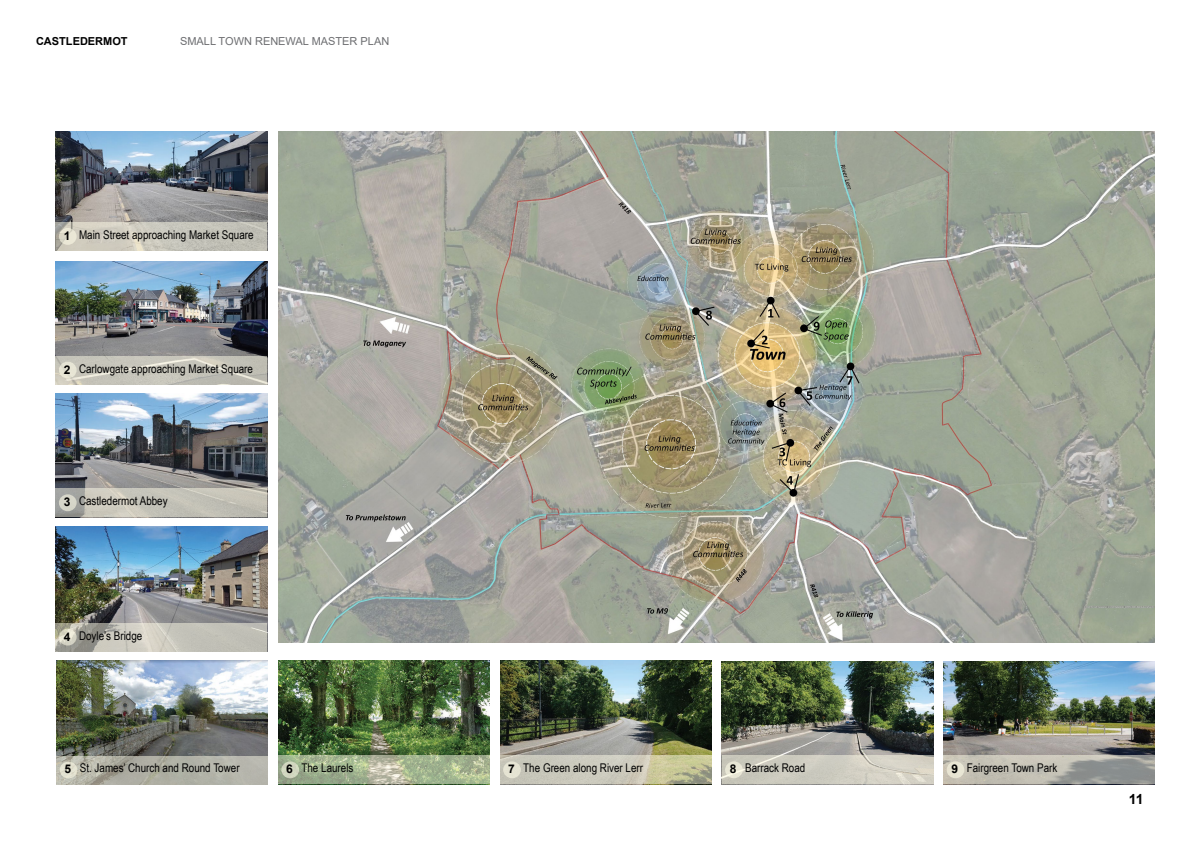
<style>
.page{position:relative;width:1191px;height:842px;background:#fff}
.page>*{position:absolute;margin:0;border:0;box-sizing:border-box;transform-origin:0 0}
.t1{font:700 14px "Arial";color:#000}
.t2{font:12px "Arial Narrow";color:#000}
.t3{font:700 12px "Arial";color:#000}
.t4{font:11px "Arial";color:#6d6e71}
.t5{font:700 11px "Arial";color:#000}
</style>
<div class="page">
<img style="left:279px;top:132px;width:875px;height:510px">
<img style="left:56px;top:132px;width:211px;height:90px">
<svg style="left:56px;top:222px;width:211px;height:29px;background:#c8c5ba"></svg>
<svg style="left:59px;top:228px;width:18px;height:17px"></svg>
<img style="left:56px;top:261px;width:211px;height:95px">
<svg style="left:56px;top:356px;width:211px;height:28px;background:#c7c5ba"></svg>
<div style="left:59px;top:362px;width:18px;height:16px;background:#e7e5d4;border-radius:50%"></div>
<img style="left:56px;top:394px;width:211px;height:94px">
<svg style="left:56px;top:488px;width:211px;height:29px;background:#c2c0b5"></svg>
<div style="left:59px;top:494px;width:18px;height:17px;background:#d6d6ca;border-radius:50%"></div>
<img style="left:56px;top:527px;width:211px;height:96px">
<svg style="left:56px;top:623px;width:211px;height:28px;background:#bfbdb3"></svg>
<svg style="left:59px;top:629px;width:18px;height:16px"></svg>
<img style="left:56px;top:661px;width:212px;height:123px">
<svg style="left:57px;top:756px;width:211px;height:28px;background:#b1b1a5"></svg>
<svg style="left:60px;top:761px;width:17px;height:17px"></svg>
<img style="left:278px;top:661px;width:211px;height:95px">
<svg style="left:278px;top:756px;width:211px;height:28px;background:#a8b694"></svg>
<div style="left:281px;top:761px;width:18px;height:17px;background:#d1d6bf;border-radius:50%"></div>
<img style="left:500px;top:661px;width:211px;height:95px">
<svg style="left:500px;top:756px;width:211px;height:28px;background:#c7c5af"></svg>
<div style="left:503px;top:761px;width:18px;height:17px;background:#e6e4d3;border-radius:50%"></div>
<img style="left:722px;top:661px;width:211px;height:95px">
<svg style="left:722px;top:756px;width:211px;height:28px;background:#d0cdc1"></svg>
<svg style="left:725px;top:761px;width:18px;height:17px"></svg>
<img style="left:943px;top:661px;width:212px;height:123px">
<svg style="left:943px;top:756px;width:211px;height:28px;background:#afafa7"></svg>
<div style="left:946px;top:761px;width:18px;height:17px;background:#e8e5d3;border-radius:50%"></div>
<p class="t5" style="left:36px;top:33px;width:93px">CASTLEDERMOT</p>
<p class="t4" style="left:180px;top:33px;width:211px">SMALL TOWN RENEWAL MASTER PLAN</p>
<p class="t3" style="left:64px;top:227px;width:8px">1</p>
<p class="t2" style="left:79px;top:226px;width:176px">Main Street approaching Market Square</p>
<p class="t3" style="left:64px;top:361px;width:8px">2</p>
<p class="t2" style="left:79px;top:359px;width:175px">Carlowgate approaching Market Square</p>
<p class="t3" style="left:64px;top:494px;width:8px">3</p>
<p class="t2" style="left:79px;top:492px;width:90px">Castledermot Abbey</p>
<p class="t3" style="left:64px;top:628px;width:8px">4</p>
<p class="t2" style="left:79px;top:626px;width:65px">Doyle’s Bridge</p>
<p class="t3" style="left:65px;top:761px;width:8px">5</p>
<p class="t2" style="left:80px;top:759px;width:161px">St. James’ Church and Round Tower</p>
<p class="t3" style="left:286px;top:761px;width:8px">6</p>
<p class="t2" style="left:301px;top:759px;width:53px">The Laurels</p>
<p class="t3" style="left:508px;top:761px;width:8px">7</p>
<p class="t2" style="left:523px;top:759px;width:121px">The Green along River Lerr</p>
<p class="t3" style="left:730px;top:761px;width:8px">8</p>
<p class="t2" style="left:745px;top:759px;width:62px">Barrack Road</p>
<p class="t3" style="left:951px;top:761px;width:8px">9</p>
<p class="t2" style="left:966px;top:759px;width:92px">Fairgreen Town Park</p>
<p class="t1" style="left:1128px;top:789px;width:16px">11</p>
</div>
